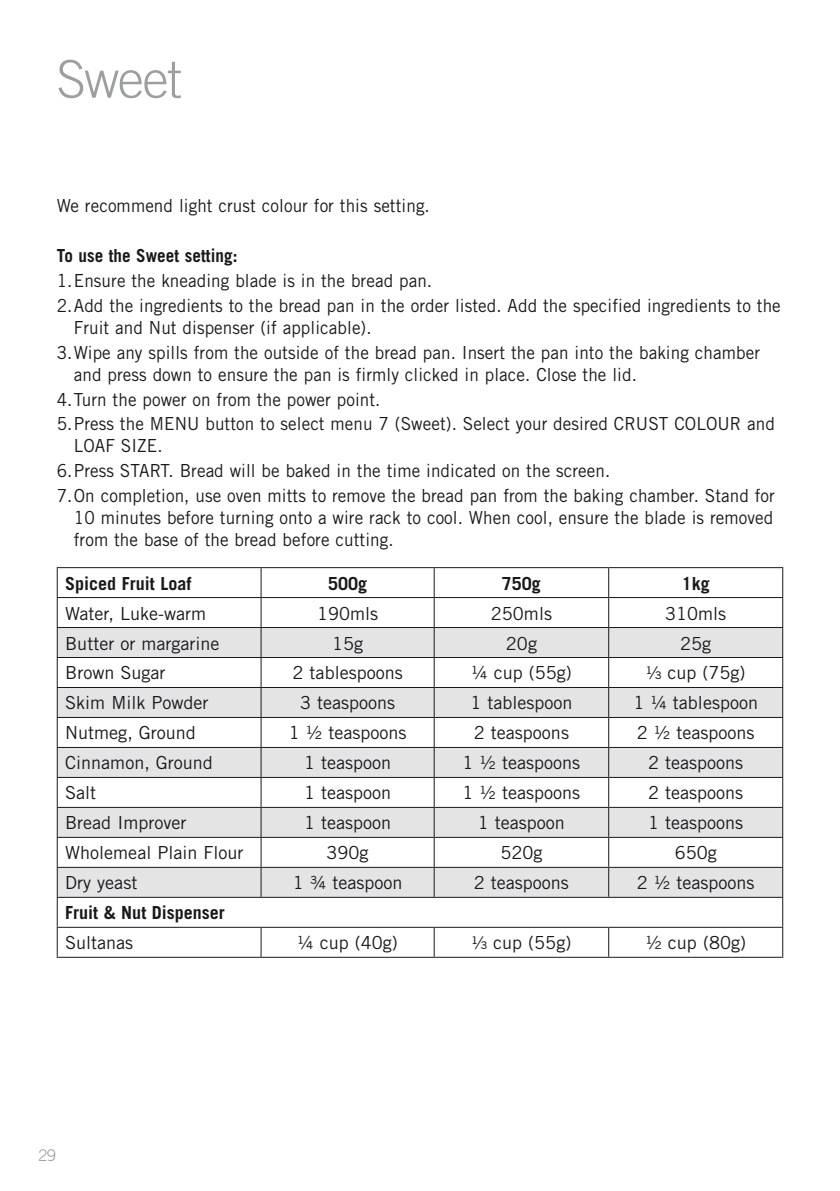
<style>
.page{position:relative;width:840px;height:1191px;background:#fff}
.page>*{position:absolute;margin:0;border:0;box-sizing:border-box;transform-origin:0 0}
.t1{font:300 52px "Trade Gothic";letter-spacing:-.025em;color:#9c9ea0}
.t2{font:18px/24.8px "Trade Gothic";letter-spacing:.005em;color:#1a181b;scale:.95 1}
.t3{font:18px "Trade Gothic";letter-spacing:.005em;color:#1a181b}
.t4{font:700 18px "Trade Gothic";color:#1a181b}
.t5{font:700 18px "Trade Gothic";color:#1a181b;scale:.95 1}
.t6{font:300 16px "Trade Gothic";color:#99999c}
.s1{font-size:17.4px}
</style>
<div class="page">
<svg style="left:58px;top:628px;width:723px;height:269px;fill:#e4e4e5"></svg>
<hr style="left:57px;top:567px;width:204px;height:1px;background:#1a181b">
<hr style="left:261px;top:567px;width:173px;height:1px;background:#1a181b">
<hr style="left:434px;top:567px;width:174px;height:1px;background:#1a181b">
<hr style="left:608px;top:567px;width:174px;height:1px;background:#1a181b">
<hr style="left:57px;top:597px;width:204px;height:1px;background:#1a181b">
<hr style="left:261px;top:597px;width:173px;height:1px;background:#1a181b">
<hr style="left:434px;top:597px;width:174px;height:1px;background:#1a181b">
<hr style="left:608px;top:597px;width:174px;height:1px;background:#1a181b">
<hr style="left:57px;top:627px;width:204px;height:1px;background:#1a181b">
<hr style="left:261px;top:627px;width:173px;height:1px;background:#1a181b">
<hr style="left:434px;top:627px;width:174px;height:1px;background:#1a181b">
<hr style="left:608px;top:627px;width:174px;height:1px;background:#1a181b">
<hr style="left:57px;top:657px;width:204px;height:1px;background:#1a181b">
<hr style="left:261px;top:657px;width:173px;height:1px;background:#1a181b">
<hr style="left:434px;top:657px;width:174px;height:1px;background:#1a181b">
<hr style="left:608px;top:657px;width:174px;height:1px;background:#1a181b">
<hr style="left:57px;top:687px;width:204px;height:1px;background:#1a181b">
<hr style="left:261px;top:687px;width:173px;height:1px;background:#1a181b">
<hr style="left:434px;top:687px;width:174px;height:1px;background:#1a181b">
<hr style="left:608px;top:687px;width:174px;height:1px;background:#1a181b">
<hr style="left:57px;top:717px;width:204px;height:1px;background:#1a181b">
<hr style="left:261px;top:717px;width:173px;height:1px;background:#1a181b">
<hr style="left:434px;top:717px;width:174px;height:1px;background:#1a181b">
<hr style="left:608px;top:717px;width:174px;height:1px;background:#1a181b">
<hr style="left:57px;top:747px;width:204px;height:1px;background:#1a181b">
<hr style="left:261px;top:747px;width:173px;height:1px;background:#1a181b">
<hr style="left:434px;top:747px;width:174px;height:1px;background:#1a181b">
<hr style="left:608px;top:747px;width:174px;height:1px;background:#1a181b">
<hr style="left:57px;top:777px;width:204px;height:1px;background:#1a181b">
<hr style="left:261px;top:777px;width:173px;height:1px;background:#1a181b">
<hr style="left:434px;top:777px;width:174px;height:1px;background:#1a181b">
<hr style="left:608px;top:777px;width:174px;height:1px;background:#1a181b">
<hr style="left:57px;top:807px;width:204px;height:1px;background:#1a181b">
<hr style="left:261px;top:807px;width:173px;height:1px;background:#1a181b">
<hr style="left:434px;top:807px;width:174px;height:1px;background:#1a181b">
<hr style="left:608px;top:807px;width:174px;height:1px;background:#1a181b">
<hr style="left:57px;top:837px;width:204px;height:1px;background:#1a181b">
<hr style="left:261px;top:837px;width:173px;height:1px;background:#1a181b">
<hr style="left:434px;top:837px;width:174px;height:1px;background:#1a181b">
<hr style="left:608px;top:837px;width:174px;height:1px;background:#1a181b">
<hr style="left:57px;top:867px;width:204px;height:1px;background:#1a181b">
<svg style="left:260px;top:568px;width:1px;height:329px"></svg>
<hr style="left:261px;top:867px;width:173px;height:1px;background:#1a181b">
<hr style="left:434px;top:867px;width:174px;height:1px;background:#1a181b">
<hr style="left:608px;top:867px;width:174px;height:1px;background:#1a181b">
<svg style="left:433px;top:568px;width:1px;height:329px"></svg>
<svg style="left:608px;top:568px;width:1px;height:329px"></svg>
<hr style="left:57px;top:897px;width:204px;height:1px;background:#1a181b">
<hr style="left:261px;top:897px;width:173px;height:1px;background:#1a181b">
<hr style="left:434px;top:897px;width:174px;height:1px;background:#1a181b">
<hr style="left:608px;top:897px;width:174px;height:1px;background:#1a181b">
<svg style="left:57px;top:568px;width:1px;height:388px"></svg>
<hr style="left:57px;top:926px;width:204px;height:1px;background:#1a181b">
<hr style="left:57px;top:956px;width:204px;height:1px;background:#1a181b">
<svg style="left:260px;top:927px;width:1px;height:29px"></svg>
<hr style="left:261px;top:926px;width:173px;height:1px;background:#1a181b">
<hr style="left:434px;top:926px;width:174px;height:1px;background:#1a181b">
<hr style="left:608px;top:926px;width:174px;height:1px;background:#1a181b">
<svg style="left:433px;top:927px;width:1px;height:29px"></svg>
<svg style="left:608px;top:927px;width:1px;height:29px"></svg>
<svg style="left:781px;top:568px;width:1px;height:360px"></svg>
<hr style="left:261px;top:956px;width:173px;height:1px;background:#1a181b">
<hr style="left:434px;top:956px;width:174px;height:1px;background:#1a181b">
<hr style="left:608px;top:956px;width:174px;height:1px;background:#1a181b">
<h1 class="t1" style="left:57px;top:48px;width:126px">Sweet</h1>
<p class="t2" style="left:57px;top:193px;width:394px">We recommend light crust colour for this setting.</p>
<p class="t5" style="left:57px;top:245px;width:192px">To use the Sweet setting:</p>
<p class="t2" style="left:57px;top:268px;width:763px">1.Ensure the kneading blade is in the bread pan.<br>2.Add the ingredients to the bread pan in the order listed. Add the specified ingredients to the</p>
<p class="t2" style="left:57px;top:315px;width:741px;text-indent:17px">Fruit and Nut dispenser (if applicable).<br>3.Wipe any spills from the outside of the bread pan. Insert the pan into the baking chamber</p>
<p class="t2" style="left:57px;top:362px;width:757px;text-indent:17px">and press down to ensure the pan is firmly clicked in place. Close the lid.<br>4.Turn the power on from the power point.<br>5.Press the MENU button to select menu 7 (Sweet). Select your desired CRUST COLOUR and</p>
<p class="t2" style="left:57px;top:433px;width:757px;text-indent:17px">LOAF SIZE.<br>6.Press START. Bread will be baked in the time indicated on the screen.<br>7.On completion, use oven mitts to remove the bread pan from the baking chamber. Stand for</p>
<p class="t2" style="left:74px;top:506px;width:737px;line-height:22px">10 minutes before turning onto a wire rack to cool. When cool, ensure the blade is removed from the base of the bread before cutting.</p>
<p class="t4" style="left:65px;top:572px;width:128px">Spiced Fruit Loaf</p>
<p class="t4" style="left:328px;top:572px;width:41px">500g</p>
<p class="t4" style="left:501px;top:572px;width:41px">750g</p>
<p class="t4" style="left:681px;top:572px;width:30px">1kg</p>
<p class="t3" style="left:65px;top:602px;width:142px">Water, Luke-warm</p>
<p class="t3" style="left:317px;top:602px;width:62px">190mls</p>
<p class="t3" style="left:490px;top:602px;width:62px">250mls</p>
<p class="t3" style="left:664px;top:602px;width:62px">310mls</p>
<p class="t3" style="left:65px;top:632px;width:156px">Butter or margarine</p>
<p class="t3" style="left:332px;top:632px;width:32px">15g</p>
<p class="t3" style="left:505px;top:632px;width:32px">20g</p>
<p class="t3" style="left:679px;top:632px;width:32px">25g</p>
<p class="t3" style="left:65px;top:662px;width:102px">Brown Sugar</p>
<p class="t3" style="left:292px;top:662px;width:112px">2 tablespoons</p>
<p class="t3" style="left:471px;top:662px;width:102px">¼ cup (55g)</p>
<p class="t3" style="left:645px;top:662px;width:101px"><span class="s1">¹⁄</span><sub>³</sub> cup (75g)</p>
<p class="t3" style="left:65px;top:692px;width:145px">Skim Milk Powder</p>
<p class="t3" style="left:300px;top:692px;width:97px">3 teaspoons</p>
<p class="t3" style="left:470px;top:692px;width:104px">1 tablespoon</p>
<p class="t3" style="left:633px;top:692px;width:126px">1 ¼ tablespoon</p>
<p class="t3" style="left:65px;top:722px;width:132px">Nutmeg, Ground</p>
<p class="t3" style="left:288px;top:722px;width:119px">1 ½ teaspoons</p>
<p class="t3" style="left:473px;top:722px;width:97px">2 teaspoons</p>
<p class="t3" style="left:636px;top:722px;width:119px">2 ½ teaspoons</p>
<p class="t3" style="left:65px;top:752px;width:149px">Cinnamon, Ground</p>
<p class="t3" style="left:304px;top:752px;width:89px">1 teaspoon</p>
<p class="t3" style="left:462px;top:752px;width:119px">1 ½ teaspoons</p>
<p class="t3" style="left:647px;top:752px;width:97px">2 teaspoons</p>
<p class="t3" style="left:65px;top:782px;width:32px">Salt</p>
<p class="t3" style="left:304px;top:782px;width:89px">1 teaspoon</p>
<p class="t3" style="left:462px;top:782px;width:119px">1 ½ teaspoons</p>
<p class="t3" style="left:647px;top:782px;width:97px">2 teaspoons</p>
<p class="t3" style="left:65px;top:812px;width:123px">Bread Improver</p>
<p class="t3" style="left:304px;top:812px;width:89px">1 teaspoon</p>
<p class="t3" style="left:477px;top:812px;width:89px">1 teaspoon</p>
<p class="t3" style="left:647px;top:812px;width:97px">1 teaspoons</p>
<p class="t3" style="left:65px;top:842px;width:180px">Wholemeal Plain Flour</p>
<p class="t3" style="left:326px;top:842px;width:43px">390g</p>
<p class="t3" style="left:500px;top:842px;width:43px">520g</p>
<p class="t3" style="left:674px;top:842px;width:43px">650g</p>
<p class="t3" style="left:65px;top:872px;width:74px">Dry yeast</p>
<p class="t3" style="left:292px;top:872px;width:111px">1 ¾ teaspoon</p>
<p class="t3" style="left:473px;top:872px;width:97px">2 teaspoons</p>
<p class="t3" style="left:636px;top:872px;width:119px">2 ½ teaspoons</p>
<p class="t4" style="left:65px;top:901px;width:161px">Fruit &amp; Nut Dispenser</p>
<p class="t3" style="left:65px;top:932px;width:70px">Sultanas</p>
<p class="t3" style="left:297px;top:932px;width:102px">¼ cup (40g)</p>
<p class="t3" style="left:471px;top:932px;width:101px"><span class="s1">¹⁄</span><sub>³</sub> cup (55g)</p>
<p class="t3" style="left:645px;top:932px;width:102px">½ cup (80g)</p>
<p class="t6" style="left:38px;top:1145px;width:19px">29</p>
</div>
